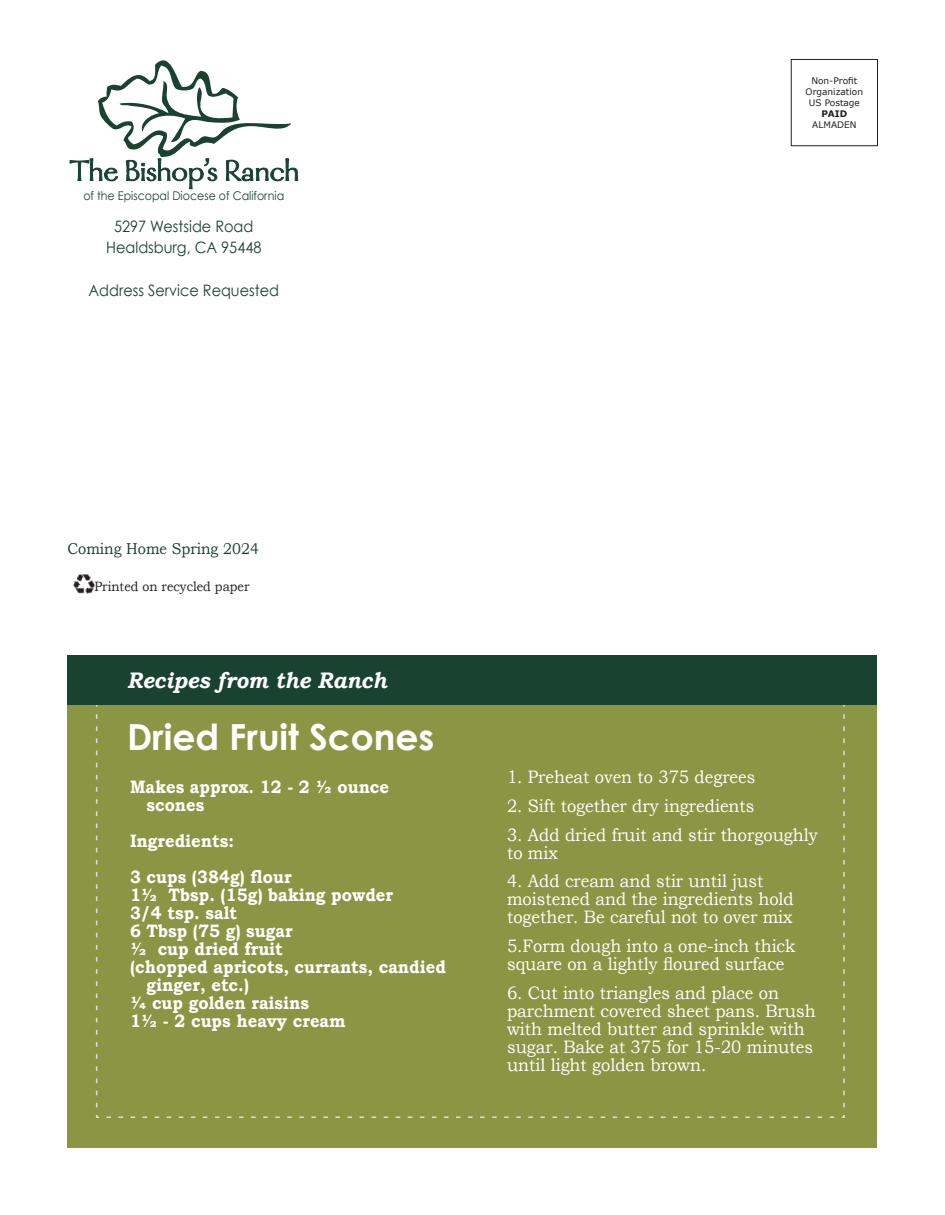
<style>
.page{position:relative;width:945px;height:1215px;background:#fff}
.page>*{position:absolute;margin:0;border:0;box-sizing:border-box;transform-origin:0 0}
.Headline_24{font:700 36px "Century Gothic";color:#fff}
.Body_Text_w_o_indent{font:italic 700 22.5px "Bookman Old Style";color:#fff;scale:.92 1}
.Recipe_Instructions_12{font:18px/18px "Bookman Old Style";color:#fff;scale:.92 1}
.Recipe_Ingrediants_13{font:700 18px/18px "Bookman Old Style";color:#fff;scale:.92 1}
.Body_Text{font:15.75px "Century Gothic";color:#1a4231;scale:.92 1}
.Body_Text-2{font:15.75px "Bookman Old Style";color:#1a4231;scale:.92 1}
.Body_Text-3{font:13.5px "Bookman Old Style";color:#231f20;scale:.92 1}
.Body_Text-4{font:12px "Century Gothic";color:#1a4231;scale:.92 1}
.t1{font:9px "Verdana";color:#231f20}
.t2{font:700 9px "Verdana";color:#231f20}
</style>
<div class="page">
<img style="left:73px;top:574px;width:22px;height:20px">
<svg style="left:69px;top:60px;width:229px;height:130px"></svg>
<div style="left:68px;top:655px;width:810px;height:493px;background:#8a9644"></div>
<svg style="left:95px;top:705px;width:750px;height:413px"></svg>
<div style="left:68px;top:655px;width:810px;height:50px;background:#1a4231"></div>
<div style="left:791px;top:59px;width:87px;height:87px;border:1px solid #231f20"></div>
<p class="Body_Text-4" style="left:83px;top:188px;width:220px">of the Episcopal Diocese of California</p>
<p class="Body_Text" style="left:114px;top:215px;width:153px">5297 Westside Road</p>
<p class="Body_Text" style="left:106px;top:236px;width:170px">Healdsburg, CA 95448</p>
<p class="Body_Text" style="left:89px;top:279px;width:209px">Address Service Requested</p>
<p class="t1" style="left:811px;top:75px;width:47px">Non-Profit</p>
<p class="t1" style="left:806px;top:86px;width:59px">Organization</p>
<p class="t1" style="left:809px;top:97px;width:53px">US Postage</p>
<p class="t2" style="left:821px;top:108px;width:27px">PAID</p>
<p class="t1" style="left:812px;top:119px;width:46px">ALMADEN</p>
<p class="Body_Text-2" style="left:68px;top:538px;width:210px">Coming Home Spring 2024</p>
<p class="Body_Text-3" style="left:95px;top:578px;width:170px">Printed on recycled paper</p>
<p class="Body_Text_w_o_indent" style="left:127px;top:667px;width:284px">Recipes from the Ranch</p>
<p class="Headline_24" style="left:127px;top:714px;width:309px">Dried Fruit Scones</p>
<p class="Recipe_Ingrediants_13" style="left:147px;top:777px;width:265px;text-indent:-16px">Makes approx. 12 - 2 ½ ounce scones</p>
<p class="Recipe_Ingrediants_13" style="left:130px;top:831px;width:115px">Ingredients:</p>
<p class="Recipe_Ingrediants_13" style="left:130px;top:867px;width:177px">3 cups (384g) flour</p>
<p class="Recipe_Ingrediants_13" style="left:130px;top:885px;width:288px">1½ Tbsp. (15g) baking powder</p>
<p class="Recipe_Ingrediants_13" style="left:130px;top:903px;width:118px">3/4 tsp. salt</p>
<p class="Recipe_Ingrediants_13" style="left:130px;top:921px;width:178px">6 Tbsp (75 g) sugar</p>
<p class="Recipe_Ingrediants_13" style="left:130px;top:939px;width:168px">½ cup dried fruit</p>
<p class="Recipe_Ingrediants_13" style="left:147px;top:957px;width:327px;text-indent:-16px">(chopped apricots, currants, candied ginger, etc.)</p>
<p class="Recipe_Ingrediants_13" style="left:130px;top:993px;width:196px">¼ cup golden raisins</p>
<p class="Recipe_Ingrediants_13" style="left:130px;top:1011px;width:236px">1½ - 2 cups heavy cream</p>
<p class="Recipe_Instructions_12" style="left:507px;top:768px;width:272px">1. Preheat oven to 375 degrees</p>
<p class="Recipe_Instructions_12" style="left:507px;top:797px;width:270px">2. Sift together dry ingredients</p>
<p class="Recipe_Instructions_12" style="left:507px;top:825px;width:339px">3. Add dried fruit and stir thorgoughly to mix</p>
<p class="Recipe_Instructions_12" style="left:507px;top:872px;width:313px">4. Add cream and stir until just moistened and the ingredients hold together. Be careful not to over mix</p>
<p class="Recipe_Instructions_12" style="left:507px;top:937px;width:315px">5.Form dough into a one-inch thick square on a lightly floured surface</p>
<p class="Recipe_Instructions_12" style="left:507px;top:984px;width:337px">6. Cut into triangles and place on parchment covered sheet pans. Brush with melted butter and sprinkle with sugar. Bake at 375 for 15-20 minutes until light golden brown.</p>
</div>
